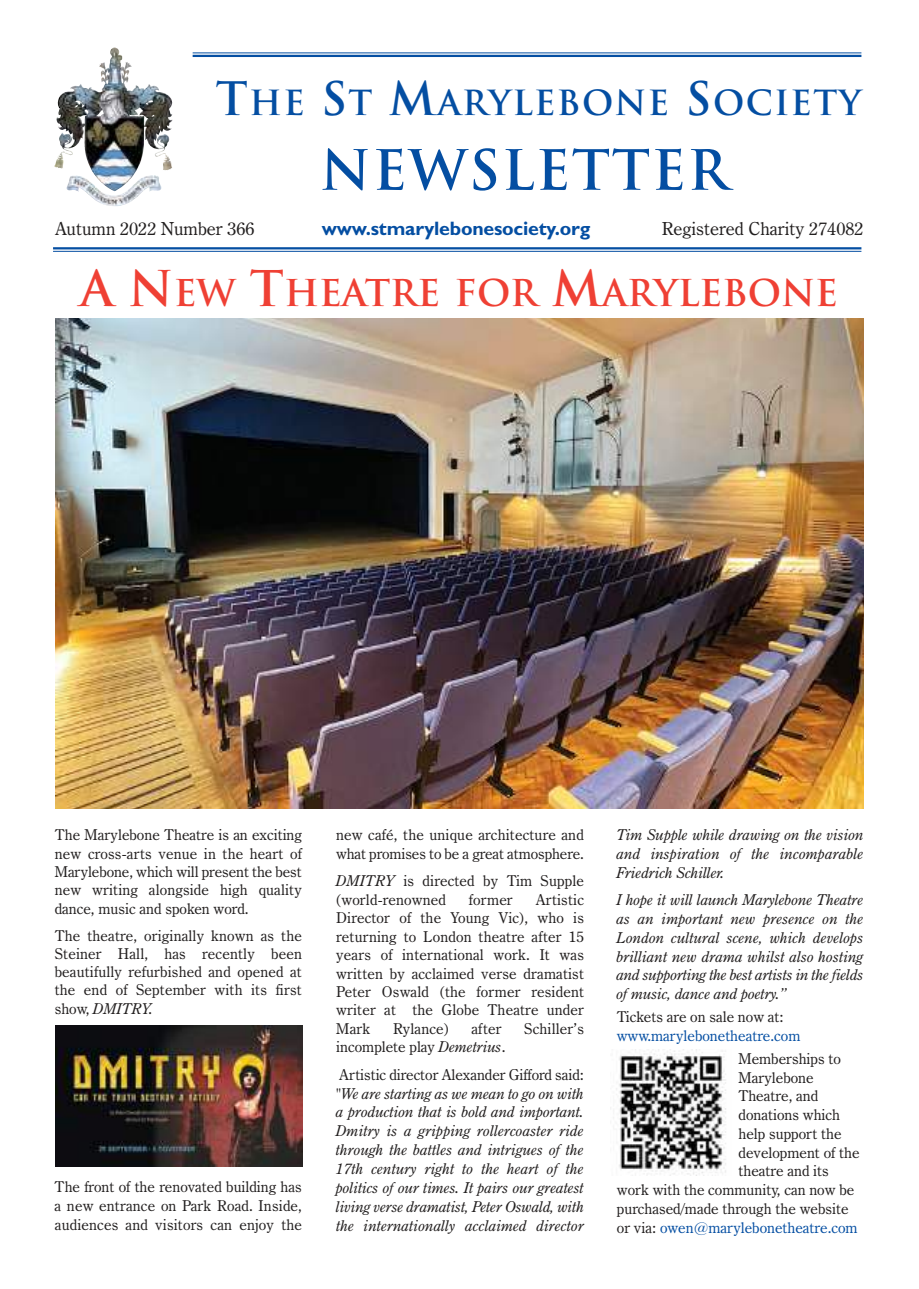
<style>
.page{position:relative;width:919px;height:1289px;background:#fff}
.page>*{position:absolute;margin:0;border:0;box-sizing:border-box;transform-origin:0 0}
.t1{font:700 54px "Trajan";letter-spacing:.03em;color:#044ea2}
.t2{font:700 36px "Trajan";color:#ef4034}
.t3{font:700 33.75px "Trajan";letter-spacing:.04em;color:#044ea2}
.t4{font:700 19.5px "Gill Sans";letter-spacing:-.01em;color:#044ea2}
.t5{font:18px "Century Oldstyle BT";color:#221f1f}
.t6{font:15px/18.3px "Century Oldstyle BT";color:#221f1f;text-align:justify}
.t7{font:italic 15px/18.9px "Century Oldstyle BT";color:#221f1f;text-align:justify}
.t8{font:15px "Century Oldstyle BT";color:#044ea2}
.s1{font-size:45px}
.s2{font-size:48px}
.s3{font-style:italic}
.s4{color:#221f1f}
</style>
<div class="page">
<hr style="left:193px;top:52px;width:668px;height:1px;background:#044ea2">
<hr style="left:193px;top:55px;width:668px;height:2px;background:#044ea2">
<hr style="left:53px;top:247px;width:808px;height:2px;background:#044ea2">
<hr style="left:53px;top:251px;width:808px;height:1px;background:#044ea2">
<img style="left:56px;top:48px;width:57px;height:86px">
<img style="left:56px;top:318px;width:807px;height:491px">
<img style="left:55px;top:1025px;width:247px;height:141px">
<img style="left:610px;top:1049px;width:116px;height:126px">
<h3 class="t3" style="left:216px;top:87px;width:647px"><span class="s1">T</span>HE <span class="s1">S</span>T <span class="s1">M</span>ARYLEBONE <span class="s1">S</span>OCIETY</h3>
<h1 class="t1" style="left:320px;top:145px;width:410px">NEWSLETTER</h1>
<p class="t5" style="left:55px;top:222px;width:201px">Autumn 2022 Number 366</p>
<h3 class="t4" style="left:322px;top:221px;width:270px">www.stmarylebonesociety.org</h3>
<p class="t5" style="left:661px;top:222px;width:203px">Registered Charity 274082</p>
<h2 class="t2" style="left:80px;top:276px;width:759px"><span class="s2">A N</span>EW <span class="s2">T</span>HEATRE FOR <span class="s2">M</span>ARYLEBONE</h2>
<p class="t6" style="left:55px;top:827px;width:249px">The Marylebone Theatre is an exciting new cross-arts venue in the heart of Marylebone, which will present the best new writing alongside high quality dance, music and spoken word.</p>
<p class="t6" style="left:55px;top:927px;width:249px">The theatre, originally known as the Steiner Hall, has recently been beautifully refurbished and opened at the end of September with its first show, <span class="s3">DMITRY.</span></p>
<p class="t6" style="left:55px;top:1179px;width:249px;line-height:18.9px">The front of the renovated building has a new entrance on Park Road. Inside, audiences and visitors can enjoy the</p>
<p class="t6" style="left:336px;top:827px;width:249px;line-height:19px">new café, the unique architecture and what promises to be a great atmosphere.</p>
<p class="t6" style="left:336px;top:873px;width:249px"><span class="s3">DMITRY</span> is directed by Tim Supple (world-renowned</p>
<p class="t6" style="left:336px;top:891px;width:249px;text-indent:199px">Artistic Director of the Young Vic), who is returning to London theatre after 15 years of international work. It was written by acclaimed verse dramatist Peter Oswald (the former resident writer at the Globe Theatre under Mark</p>
<p class="t6" style="left:469px;top:891px;width:45px">former</p>
<p class="t6" style="left:393px;top:1020px;width:57px">Rylance)</p>
<p class="t6" style="left:471px;top:1020px;width:32px">after</p>
<p class="t6" style="left:524px;top:1020px;width:61px">Schiller’s</p>
<p class="t6" style="left:336px;top:1034px;width:249px;line-height:27.5px">incomplete play <span class="s3">Demetrius</span>.<br>Artistic director Alexander Gifford said:</p>
<p class="t7" style="left:336px;top:1085px;width:249px">"We are starting as we mean to go on with a production that is bold and important.<br>Dmitry is a gripping rollercoaster ride through the battles and intrigues of the 17th century right to the heart of the politics of our times. It pairs our greatest living verse dramatist, Peter Oswald, with the internationally acclaimed director</p>
<p class="t7" style="left:617px;top:827px;width:248px">Tim Supple while drawing on the vision and inspiration of the incomparable Friedrich Schiller.</p>
<p class="t7" style="left:616px;top:891px;width:248px">I hope it will launch Marylebone Theatre as an important new presence on the London cultural scene, which develops brilliant new drama whilst also hosting and supporting the best artists in the fields of music, dance and poetry.”</p>
<p class="t6" style="left:616px;top:1009px;width:168px">Tickets are on sale now at:</p>
<p class="t8" style="left:616px;top:1029px;width:185px">www.marylebonetheatre.com</p>
<p class="t6" style="left:738px;top:1050px;width:104px">Memberships to</p>
<p class="t6" style="left:738px;top:1069px;width:77px">Marylebone</p>
<p class="t6" style="left:738px;top:1088px;width:81px">Theatre, and</p>
<p class="t6" style="left:738px;top:1107px;width:103px">donations which</p>
<p class="t6" style="left:738px;top:1125px;width:104px">help support the</p>
<p class="t6" style="left:738px;top:1144px;width:122px">development of the</p>
<p class="t6" style="left:738px;top:1163px;width:92px">theatre and its</p>
<p class="t6" style="left:617px;top:1182px;width:239px">work with the community, can now be</p>
<p class="t6" style="left:617px;top:1200px;width:233px">purchased/made through the website</p>
<p class="t8" style="left:617px;top:1221px;width:242px"><span class="s4">or via:</span> owen@marylebonetheatre.com</p>
</div>
